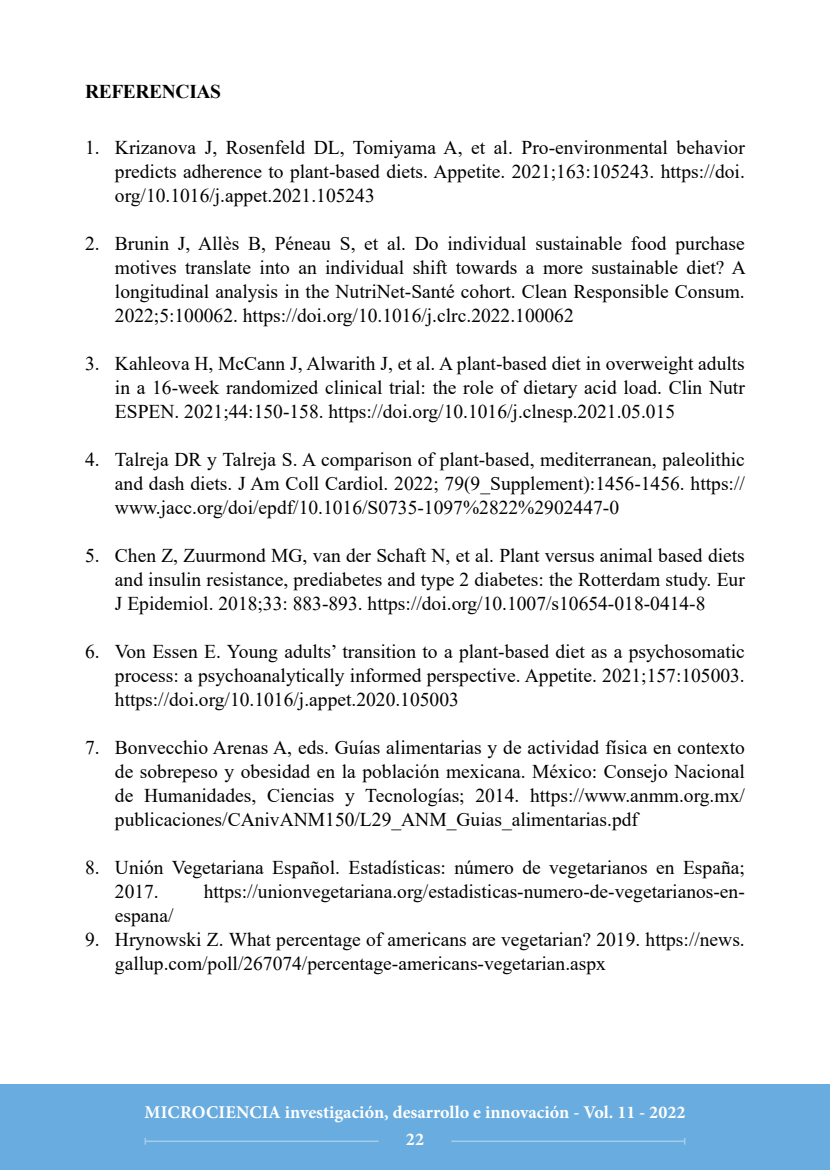
<style>
.page{position:relative;width:830px;height:1170px;background:#fff}
.page>*{position:absolute;margin:0;border:0;box-sizing:border-box;transform-origin:0 0}
.t1{font:19.5px/24px "Times New Roman";color:#000;text-align:justify}
.t2{font:700 19.5px "Times New Roman";letter-spacing:-.02em;color:#000}
.t3{font:700 18px "Minion Pro";color:#fff}
</style>
<div class="page">
<div style="left:0;top:1084px;width:829px;height:85px;background:#69acdf"></div>
<hr style="left:145px;top:1140px;width:233px;height:1px;background:#a3ccee">
<hr style="left:451px;top:1140px;width:233px;height:1px;background:#a3ccee">
<p class="t2" style="left:85px;top:78px;width:137px">REFERENCIAS</p>
<p class="t1" style="left:115px;top:135px;width:631px;text-indent:-30px">1. Krizanova J, Rosenfeld DL, Tomiyama A, et al. Pro-environmental behavior predicts adherence to plant-based diets. Appetite. 2021;163:105243. https://doi. org/10.1016/j.appet.2021.105243</p>
<p class="t1" style="left:115px;top:231px;width:632px;text-indent:-30px">2. Brunin J, Allès B, Péneau S, et al. Do individual sustainable food purchase motives translate into an individual shift towards a more sustainable diet? A longitudinal analysis in the NutriNet-Santé cohort. Clean Responsible Consum.<br>2022;5:100062. https://doi.org/10.1016/j.clrc.2022.100062</p>
<p class="t1" style="left:115px;top:351px;width:631px;text-indent:-30px">3. Kahleova H, McCann J, Alwarith J, et al. A plant-based diet in overweight adults in a 16-week randomized clinical trial: the role of dietary acid load. Clin Nutr ESPEN. 2021;44:150-158. https://doi.org/10.1016/j.clnesp.2021.05.015</p>
<p class="t1" style="left:115px;top:447px;width:631px;text-indent:-30px">4. Talreja DR y Talreja S. A comparison of plant-based, mediterranean, paleolithic and dash diets. J Am Coll Cardiol. 2022; 79(9_Supplement):1456-1456. https:// www.jacc.org/doi/epdf/10.1016/S0735-1097%2822%2902447-0</p>
<p class="t1" style="left:115px;top:543px;width:631px;text-indent:-30px">5. Chen Z, Zuurmond MG, van der Schaft N, et al. Plant versus animal based diets and insulin resistance, prediabetes and type 2 diabetes: the Rotterdam study. Eur J Epidemiol. 2018;33: 883-893. https://doi.org/10.1007/s10654-018-0414-8</p>
<p class="t1" style="left:115px;top:639px;width:631px;text-indent:-30px">6. Von Essen E. Young adults’ transition to a plant-based diet as a psychosomatic process: a psychoanalytically informed perspective. Appetite. 2021;157:105003. https://doi.org/10.1016/j.appet.2020.105003</p>
<p class="t1" style="left:115px;top:735px;width:631px;text-indent:-30px">7. Bonvecchio Arenas A, eds. Guías alimentarias y de actividad física en contexto de sobrepeso y obesidad en la población mexicana. México: Consejo Nacional de Humanidades, Ciencias y Tecnologías; 2014. https://www.anmm.org.mx/ publicaciones/CAnivANM150/L29_ANM_Guias_alimentarias.pdf</p>
<p class="t1" style="left:115px;top:855px;width:631px;text-indent:-30px">8. Unión Vegetariana Español. Estadísticas: número de vegetarianos en España;<br>2017.</p>
<p class="t1" style="left:204px;top:879px;width:542px">https://unionvegetariana.org/estadisticas-numero-de-vegetarianos-en-</p>
<p class="t1" style="left:115px;top:903px;width:60px">espana/</p>
<p class="t1" style="left:115px;top:927px;width:631px;text-indent:-30px">9. Hrynowski Z. What percentage of americans are vegetarian? 2019. https://news. gallup.com/poll/267074/percentage-americans-vegetarian.aspx</p>
<p class="t3" style="left:145px;top:1099px;width:542px">MICROCIENCIA investigación, desarrollo e innovación - Vol. 11 - 2022</p>
<p class="t3" style="left:406px;top:1126px;width:19px">22</p>
</div>
